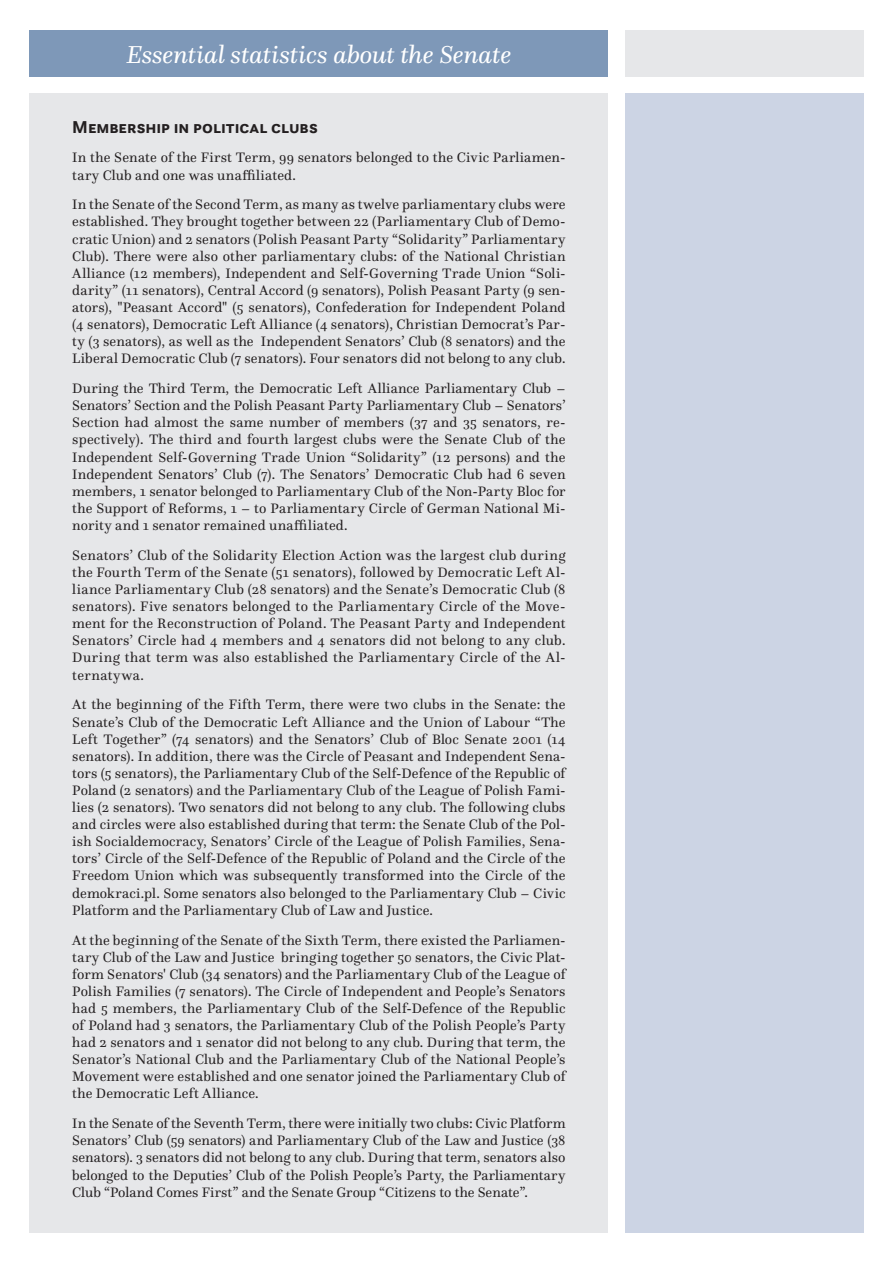
<style>
.page{position:relative;width:893px;height:1263px;background:#fff}
.page>*{position:absolute;margin:0;border:0;box-sizing:border-box;transform-origin:0 0}
.zywa_pagina{font:italic 25.5px "Questa";letter-spacing:-.005em;color:#fff}
.srodtytul{font:700 18px "Questa Sans";letter-spacing:-.005em;color:#231f20}
.tekst{font:14.25px/17.1px "Questa";letter-spacing:.015em;color:#231f20;text-align:justify}
</style>
<div class="page">
<div style="left:625px;top:94px;width:238px;height:1139px;background:#ccd4e4"></div>
<div style="left:30px;top:94px;width:578px;height:1139px;background:#e6e7e9"></div>
<div style="left:30px;top:30px;width:578px;height:47px;background:#7e98b8"></div>
<div style="left:625px;top:30px;width:238px;height:47px;background:#e6e7e9"></div>
<p class="zywa_pagina" style="left:126px;top:38px;width:386px">Essential statistics about the Senate</p>
<p class="srodtytul" style="left:72px;top:115px;width:247px">Membership in political clubs</p>
<p class="tekst" style="left:72px;top:149px;width:495px">In the Senate of the First Term, 99 senators belonged to the Civic Parliamen&shy;tary Club and one was unaffiliated.</p>
<p class="tekst" style="left:72px;top:196px;width:495px">In the Senate of the Second Term, as many as twelve parliamentary clubs were established. They brought together between 22 (Parliamentary Club of Demo&shy;cratic Union) and 2 senators (Polish Peasant Party “Solidarity” Parliamentary Club). There were also other parliamentary clubs: of the National Christian Alliance (12 members), Independent and Self-Governing Trade Union “Soli&shy;darity” (11 senators), Central Accord (9 senators), Polish Peasant Party (9 sen&shy;ators), "Peasant Accord" (5 senators), Confederation for Independent Poland (4 senators), Democratic Left Alliance (4 senators), Christian Democrat’s Par&shy;ty (3 senators), as well as the Independent Senators’ Club (8 senators) and the Liberal Democratic Club (7 senators). Four senators did not belong to any club.</p>
<p class="tekst" style="left:72px;top:380px;width:495px">During the Third Term, the Democratic Left Alliance Parliamentary Club – Senators’ Section and the Polish Peasant Party Parliamentary Club – Senators’ Section had almost the same number of members (37 and 35 senators, re&shy;spectively). The third and fourth largest clubs were the Senate Club of the Independent Self-Governing Trade Union “Solidarity” (12 persons) and the Independent Senators’ Club (7). The Senators’ Democratic Club had 6 seven members, 1 senator belonged to Parliamentary Club of the Non-Party Bloc for the Support of Reforms, 1 – to Parliamentary Circle of German National Mi&shy;nority and 1 senator remained unaffiliated.</p>
<p class="tekst" style="left:72px;top:546px;width:495px">Senators’ Club of the Solidarity Election Action was the largest club during the Fourth Term of the Senate (51 senators), followed by Democratic Left Al&shy;liance Parliamentary Club (28 senators) and the Senate’s Democratic Club (8 senators). Five senators belonged to the Parliamentary Circle of the Move&shy;ment for the Reconstruction of Poland. The Peasant Party and Independent Senators’ Circle had 4 members and 4 senators did not belong to any club.<br>During that term was also established the Parliamentary Circle of the Al&shy;ternatywa.</p>
<p class="tekst" style="left:72px;top:696px;width:495px">At the beginning of the Fifth Term, there were two clubs in the Senate: the Senate’s Club of the Democratic Left Alliance and the Union of Labour “The Left Together” (74 senators) and the Senators’ Club of Bloc Senate 2001 (14 senators). In addition, there was the Circle of Peasant and Independent Sena&shy;tors (5 senators), the Parliamentary Club of the Self-Defence of the Republic of Poland (2 senators) and the Parliamentary Club of the League of Polish Fami&shy;lies (2 senators). Two senators did not belong to any club. The following clubs and circles were also established during that term: the Senate Club of the Pol&shy;ish Socialdemocracy, Senators’ Circle of the League of Polish Families, Sena&shy;tors’ Circle of the Self-Defence of the Republic of Poland and the Circle of the Freedom Union which was subsequently transformed into the Circle of the demokraci.pl. Some senators also belonged to the Parliamentary Club – Civic Platform and the Parliamentary Club of Law and Justice.</p>
<p class="tekst" style="left:72px;top:931px;width:495px">At the beginning of the Senate of the Sixth Term, there existed the Parliamen&shy;tary Club of the Law and Justice bringing together 50 senators, the Civic Plat&shy;form Senators' Club (34 senators) and the Parliamentary Club of the League of Polish Families (7 senators). The Circle of Independent and People’s Senators had 5 members, the Parliamentary Club of the Self-Defence of the Republic of Poland had 3 senators, the Parliamentary Club of the Polish People’s Party had 2 senators and 1 senator did not belong to any club. During that term, the Senator’s National Club and the Parliamentary Club of the National People’s Movement were established and one senator joined the Parliamentary Club of the Democratic Left Alliance.</p>
<p class="tekst" style="left:72px;top:1115px;width:495px">In the Senate of the Seventh Term, there were initially two clubs: Civic Platform Senators’ Club (59 senators) and Parliamentary Club of the Law and Justice (38 senators). 3 senators did not belong to any club. During that term, senators also belonged to the Deputies’ Club of the Polish People’s Party, the Parliamentary Club “Poland Comes First” and the Senate Group “Citizens to the Senate”.</p>
</div>
